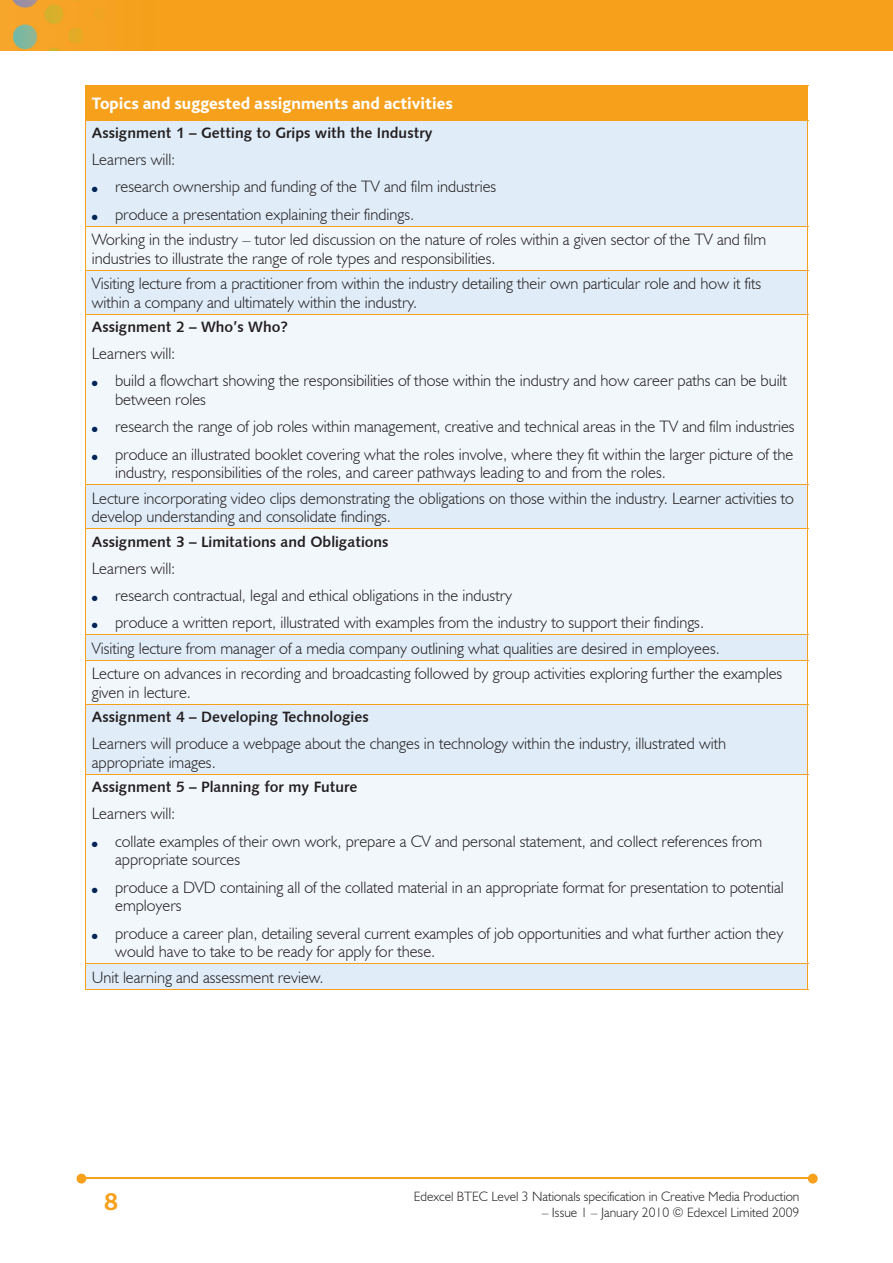
<style>
.page{position:relative;width:893px;height:1263px;background:#fff}
.page>*{position:absolute;margin:0;border:0;box-sizing:border-box;transform-origin:0 0}
.t1{font:700 25.5px "Bliss";color:#f6a01b}
.t2{font:800 17.25px "Bliss";color:#fff}
.t3{font:300 16.5px/27.3px "Humanist 521 BT";color:#231f20}
.t4{font:15px "Humanist 531 BT Bold A";color:#231f20}
.t5{font:300 13.5px "Humanist 521 BT";color:#231f20}
.t6{font:7.5px "Zapf Dingbats";color:#002556}
</style>
<div class="page">
<img style="left:0;top:0;width:893px;height:51px">
<hr style="left:82px;top:1178px;width:728px;height:1px;background:#f6a01b">
<svg style="left:808px;top:1174px;width:10px;height:9px"></svg>
<svg style="left:77px;top:1174px;width:9px;height:9px"></svg>
<div style="left:85px;top:85px;width:723px;height:35px;background:#f6a01b"></div>
<div style="left:86px;top:121px;width:721px;height:868px;background:#e0edf8"></div>
<svg style="left:86px;top:227px;width:721px;height:736px;fill:#f2f7fb"></svg>
<hr style="left:85px;top:120px;width:723px;height:1px;background:#f6a01b">
<hr style="left:85px;top:120px;width:1px;height:106px;background:#f6a01b">
<hr style="left:807px;top:120px;width:1px;height:106px;background:#f6a01b">
<hr style="left:85px;top:226px;width:1px;height:44px;background:#f6a01b">
<hr style="left:807px;top:226px;width:1px;height:44px;background:#f6a01b">
<hr style="left:85px;top:226px;width:723px;height:1px;background:#f6a01b">
<hr style="left:85px;top:270px;width:1px;height:44px;background:#f6a01b">
<hr style="left:807px;top:270px;width:1px;height:44px;background:#f6a01b">
<hr style="left:85px;top:270px;width:723px;height:1px;background:#f6a01b">
<hr style="left:85px;top:314px;width:1px;height:170px;background:#f6a01b">
<hr style="left:807px;top:314px;width:1px;height:170px;background:#f6a01b">
<hr style="left:85px;top:314px;width:723px;height:1px;background:#f6a01b">
<hr style="left:85px;top:485px;width:1px;height:43px;background:#f6a01b">
<hr style="left:807px;top:485px;width:1px;height:43px;background:#f6a01b">
<hr style="left:85px;top:484px;width:723px;height:1px;background:#f6a01b">
<hr style="left:85px;top:529px;width:1px;height:105px;background:#f6a01b">
<hr style="left:807px;top:529px;width:1px;height:105px;background:#f6a01b">
<hr style="left:85px;top:528px;width:723px;height:1px;background:#f6a01b">
<svg style="left:85px;top:635px;width:1px;height:25px"></svg>
<svg style="left:807px;top:635px;width:1px;height:25px"></svg>
<hr style="left:85px;top:634px;width:723px;height:1px;background:#f6a01b">
<hr style="left:85px;top:660px;width:1px;height:44px;background:#f6a01b">
<hr style="left:807px;top:660px;width:1px;height:44px;background:#f6a01b">
<hr style="left:85px;top:660px;width:723px;height:1px;background:#f6a01b">
<hr style="left:85px;top:704px;width:1px;height:70px;background:#f6a01b">
<hr style="left:807px;top:704px;width:1px;height:70px;background:#f6a01b">
<hr style="left:85px;top:704px;width:723px;height:1px;background:#f6a01b">
<hr style="left:85px;top:775px;width:1px;height:188px;background:#f6a01b">
<hr style="left:807px;top:775px;width:1px;height:188px;background:#f6a01b">
<hr style="left:85px;top:774px;width:723px;height:1px;background:#f6a01b">
<hr style="left:85px;top:989px;width:723px;height:1px;background:#f6a01b">
<svg style="left:85px;top:964px;width:1px;height:25px"></svg>
<svg style="left:807px;top:964px;width:1px;height:25px"></svg>
<hr style="left:85px;top:963px;width:723px;height:1px;background:#f6a01b">
<p class="t2" style="left:92px;top:95px;width:363px">Topics and suggested assignments and activities</p>
<p class="t4" style="left:92px;top:123px;width:343px">Assignment 1 – Getting to Grips with the Industry</p>
<p class="t3" style="left:115px;top:146px;width:383px;text-indent:-23px">Learners will:<br>research ownership and funding of the TV and film industries produce a presentation explaining their findings.</p>
<p class="t6" style="left:92px;top:186px;width:7px">●</p>
<p class="t6" style="left:92px;top:213px;width:7px">●</p>
<p class="t3" style="left:92px;top:230px;width:676px;line-height:18.8px">Working in the industry – tutor led discussion on the nature of roles within a given sector of the TV and film industries to illustrate the range of role types and responsibilities.</p>
<p class="t3" style="left:92px;top:274px;width:671px;line-height:18.8px">Visiting lecture from a practitioner from within the industry detailing their own particular role and how it fits within a company and ultimately within the industry.</p>
<p class="t4" style="left:92px;top:317px;width:198px">Assignment 2 – Who’s Who?</p>
<p class="t3" style="left:115px;top:340px;width:673px;text-indent:-23px">Learners will:<br>build a flowchart showing the responsibilities of those within the industry and how career paths can be built</p>
<p class="t3" style="left:115px;top:386px;width:681px">between roles<br>research the range of job roles within management, creative and technical areas in the TV and film industries produce an illustrated booklet covering what the roles involve, where they fit within the larger picture of the</p>
<p class="t3" style="left:115px;top:459px;width:552px">industry, responsibilities of the roles, and career pathways leading to and from the roles.</p>
<p class="t6" style="left:92px;top:380px;width:7px">●</p>
<p class="t6" style="left:92px;top:426px;width:7px">●</p>
<p class="t6" style="left:92px;top:453px;width:7px">●</p>
<p class="t3" style="left:92px;top:488px;width:704px;line-height:18.8px">Lecture incorporating video clips demonstrating the obligations on those within the industry. Learner activities to develop understanding and consolidate findings.</p>
<p class="t4" style="left:92px;top:532px;width:298px">Assignment 3 – Limitations and Obligations</p>
<p class="t3" style="left:115px;top:554px;width:590px;text-indent:-23px">Learners will:<br>research contractual, legal and ethical obligations in the industry<br>produce a written report, illustrated with examples from the industry to support their findings.</p>
<p class="t6" style="left:92px;top:595px;width:7px">●</p>
<p class="t6" style="left:92px;top:622px;width:7px">●</p>
<p class="t3" style="left:92px;top:635px;width:692px;line-height:25.3px">Visiting lecture from manager of a media company outlining what qualities are desired in employees.<br>Lecture on advances in recording and broadcasting followed by group activities exploring further the examples</p>
<p class="t3" style="left:92px;top:678px;width:101px">given in lecture.</p>
<p class="t4" style="left:92px;top:707px;width:278px">Assignment 4 – Developing Technologies</p>
<p class="t3" style="left:92px;top:734px;width:636px;line-height:18.8px">Learners will produce a webpage about the changes in technology within the industry, illustrated with appropriate images.</p>
<p class="t4" style="left:92px;top:778px;width:267px">Assignment 5 – Planning for my Future</p>
<p class="t3" style="left:115px;top:800px;width:649px;text-indent:-23px">Learners will:<br>collate examples of their own work, prepare a CV and personal statement, and collect references from</p>
<p class="t3" style="left:115px;top:846px;width:670px">appropriate sources<br>produce a DVD containing all of the collated material in an appropriate format for presentation to potential</p>
<p class="t3" style="left:115px;top:892px;width:670px">employers<br>produce a career plan, detailing several current examples of job opportunities and what further action they</p>
<p class="t3" style="left:115px;top:938px;width:322px">would have to take to be ready for apply for these.</p>
<p class="t6" style="left:92px;top:840px;width:7px">●</p>
<p class="t6" style="left:92px;top:886px;width:7px">●</p>
<p class="t6" style="left:92px;top:932px;width:7px">●</p>
<p class="t3" style="left:92px;top:963px;width:233px">Unit learning and assessment review.</p>
<h1 class="t1" style="left:104px;top:1189px;width:15px">8</h1>
<p class="t5" style="left:414px;top:1188px;width:387px">Edexcel BTEC Level 3 Nationals specification in Creative Media Production</p>
<p class="t5" style="left:542px;top:1204px;width:259px">– Issue 1 – January 2010 © Edexcel Limited 2009</p>
</div>
